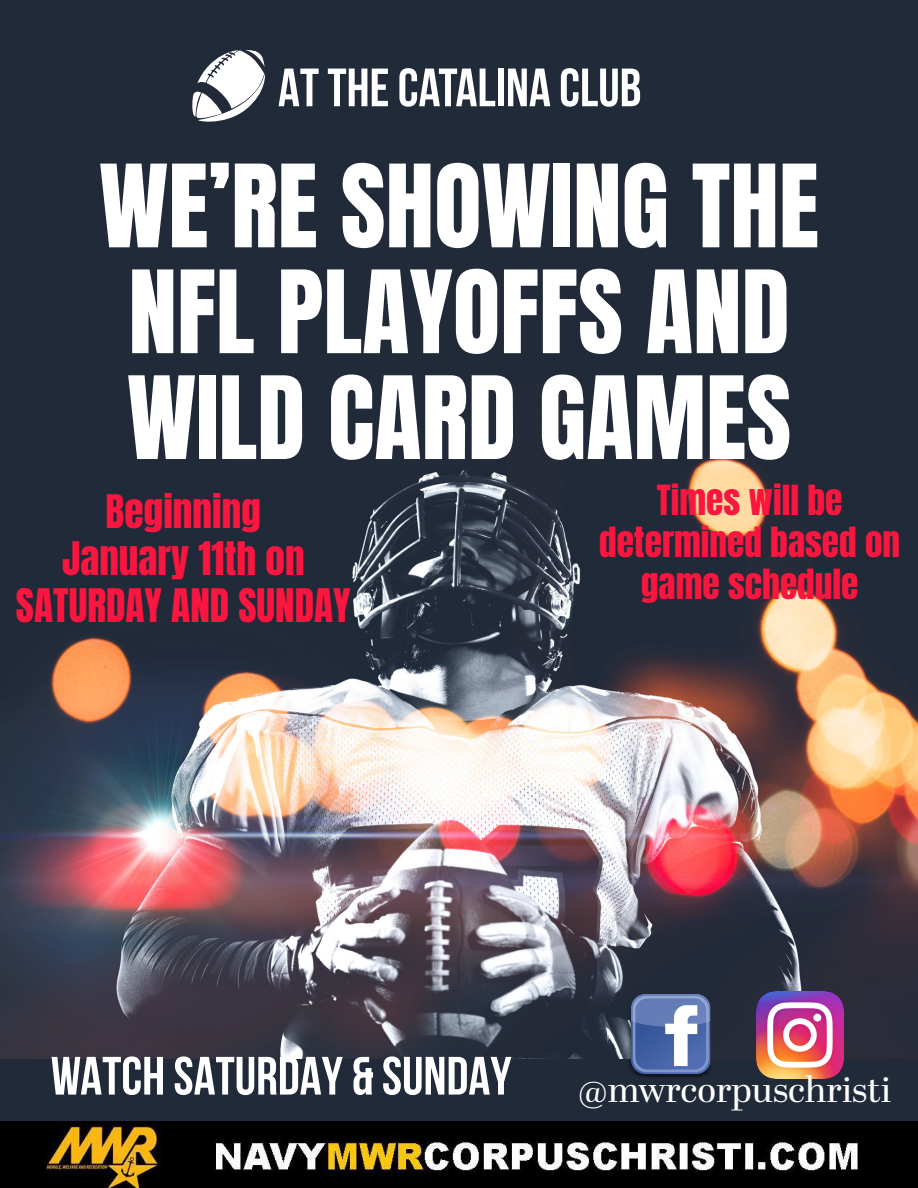
<style>
.page{position:relative;width:918px;height:1188px;background:#212a39}
.page>*{position:absolute;margin:0;border:0;box-sizing:border-box;transform-origin:0 0}
.t1{font:97.5px/105.9px "Anton";color:#fff}
.t2{font:700 53.85px "Bebas Neue";color:#fff}
.t3{font:39.3px/47.1px "Anton";color:#fa163f;text-align:center}
.t4{font:35.4px/42.5px "Anton";color:#fa163f;text-align:center}
</style>
<div class="page">
<img style="left:0;top:456px;width:918px;height:602px">
<svg style="left:192px;top:50px;width:74px;height:72px"></svg>
<img style="left:0;top:1122px;width:918px;height:66px">
<img style="left:615px;top:985px;width:111px;height:93px">
<img style="left:757px;top:991px;width:87px;height:87px">
<p class="t2" style="left:278px;top:58px;width:365px">AT THE CATALINA CLUB</p>
<h1 class="t1" style="left:99px;top:161px;width:722px">WE’RE SHOWING THE<br>NFL PLAYOFFS AND<br>WILD CARD GAMES</h1>
<p class="t3" style="left:16px;top:490px;width:336px">Beginning<br>January 11th on<br>SATURDAY AND SUNDAY</p>
<p class="t4" style="left:599px;top:481px;width:303px">Times will be determined based on game schedule</p>
<p class="t2" style="left:51px;top:1046px;width:842px">WATCH SATURDAY &amp; SUNDAY <sub>@mwrcorpuschristi</sub></p>
</div>
